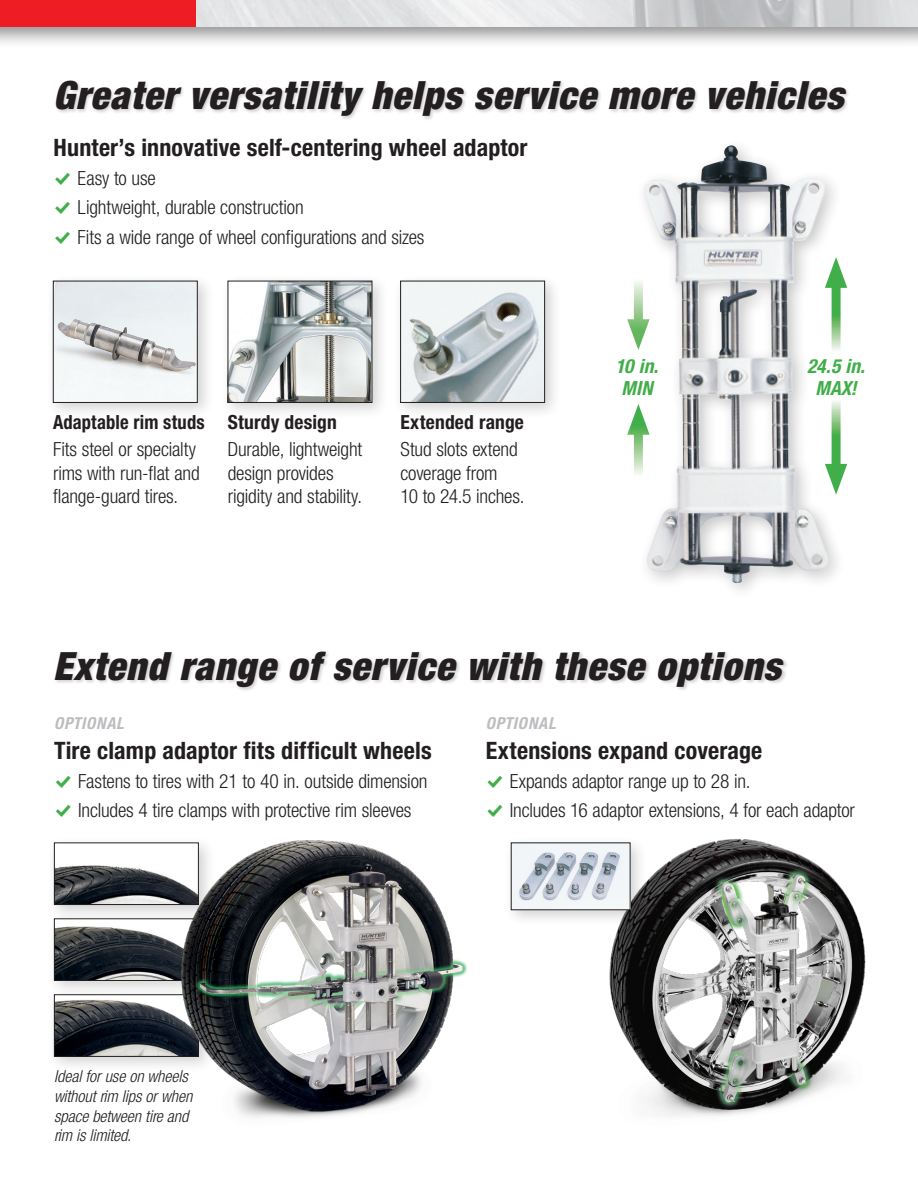
<style>
.page{position:relative;width:918px;height:1188px;background:#fff}
.page>*{position:absolute;margin:0;border:0;box-sizing:border-box;transform-origin:0 0}
.t1{font:italic 900 condensed 39px "Helvetica Neue LT Std";letter-spacing:.025em;color:#231f20}
._3_0_Showcase___Title__16pt{font:700 condensed 24px "Helvetica Neue LT Std";letter-spacing:.005em;color:#231f20}
._4_0_Body___Text__13pt{font:300 condensed 19.5px/23.4px "Helvetica Neue LT Std";letter-spacing:-.01em;color:#231f20}
._3_1_Subheading__13pt{font:700 condensed 19.5px "Helvetica Neue LT Std";letter-spacing:.01em;color:#231f20}
._7_2_Callout__req__Obj_Style{font:italic 700 condensed 19.5px/22.5px "Helvetica Neue LT Std";letter-spacing:.005em;color:#40ae49}
._3_1_Subheading__13pt-2{font:700 condensed 19.5px "Helvetica Neue LT Std";letter-spacing:.01em;color:#231f20;scale:.95 1}
._8_0_Captions{font:italic 300 condensed 16.5px/19.8px "Helvetica Neue LT Std";letter-spacing:-.005em;color:#231f20}
._7_3_Feature_Tag__Gray{font:italic 700 condensed 16.5px "Helvetica Neue LT Std";letter-spacing:.045em;color:#bcbdc0}
.s1{font-family:"Modern Pictograms";font-weight:400;font-stretch:normal;font-size:21px;color:#40ae49}
</style>
<div class="page">
<div style="left:55px;top:79px;width:796px;height:41px;background:#231f20;opacity:.2"></div>
<div style="left:54px;top:650px;width:735px;height:42px;background:#231f20;opacity:.2"></div>
<div style="left:46px;top:274px;width:169px;height:146px;background:#231f20;opacity:.2"></div>
<img style="left:55px;top:283px;width:141px;height:118px">
<div style="left:53px;top:281px;width:145px;height:122px;border:1px solid #231f20"></div>
<div style="left:220px;top:274px;width:170px;height:146px;background:#231f20;opacity:.2"></div>
<img style="left:230px;top:283px;width:140px;height:118px">
<div style="left:228px;top:281px;width:144px;height:122px;border:1px solid #231f20"></div>
<div style="left:393px;top:274px;width:169px;height:146px;background:#231f20;opacity:.2"></div>
<img style="left:402px;top:283px;width:141px;height:118px">
<div style="left:400px;top:281px;width:145px;height:122px;border:1px solid #231f20"></div>
<div style="left:47px;top:835px;width:169px;height:87px;background:#231f20;opacity:.2"></div>
<img style="left:56px;top:844px;width:98px;height:59px">
<div style="left:54px;top:842px;width:145px;height:63px;border:1px solid #231f20"></div>
<div style="left:47px;top:911px;width:169px;height:87px;background:#231f20;opacity:.2"></div>
<img style="left:56px;top:920px;width:98px;height:59px">
<div style="left:54px;top:918px;width:145px;height:63px;border:1px solid #231f20"></div>
<div style="left:47px;top:987px;width:169px;height:87px;background:#231f20;opacity:.2"></div>
<img style="left:56px;top:996px;width:98px;height:59px">
<div style="left:54px;top:994px;width:145px;height:63px;border:1px solid #231f20"></div>
<img style="left:609px;top:839px;width:257px;height:277px">
<img style="left:154px;top:836px;width:313px;height:282px">
<div style="left:504px;top:835px;width:143px;height:92px;background:#231f20;opacity:.2"></div>
<img style="left:513px;top:844px;width:116px;height:64px">
<img style="left:644px;top:145px;width:184px;height:438px">
<svg style="left:832px;top:288px;width:9px;height:176px"></svg>
<svg style="left:825px;top:257px;width:22px;height:31px"></svg>
<svg style="left:825px;top:464px;width:22px;height:31px"></svg>
<svg style="left:634px;top:435px;width:9px;height:39px"></svg>
<svg style="left:627px;top:404px;width:23px;height:31px"></svg>
<svg style="left:634px;top:281px;width:9px;height:38px"></svg>
<svg style="left:627px;top:319px;width:23px;height:31px"></svg>
<div style="left:0;top:0;width:918px;height:49px;background:#231f20;opacity:.5"></div>
<img style="left:196px;top:0;width:721px;height:27px">
<div style="left:0;top:0;width:196px;height:27px;background:#ee1d23"></div>
<svg style="left:917px;top:0;width:1px;height:27px"></svg>
<p class="t1" style="left:53px;top:71px;width:792px">Greater versatility helps service more vehicles</p>
<p class="_3_0_Showcase___Title__16pt" style="left:54px;top:133px;width:476px">Hunter’s innovative self-centering wheel adaptor</p>
<p class="_4_0_Body___Text__13pt" style="left:54px;top:166px;width:104px"><span class="s1">%</span> Easy to use</p>
<p class="_4_0_Body___Text__13pt" style="left:54px;top:196px;width:252px"><span class="s1">%</span> Lightweight, durable construction</p>
<p class="_4_0_Body___Text__13pt" style="left:54px;top:225px;width:372px"><span class="s1">%</span> Fits a wide range of wheel configurations and sizes</p>
<p class="_3_1_Subheading__13pt-2" style="left:53px;top:411px;width:161px">Adaptable rim studs</p>
<p class="_4_0_Body___Text__13pt" style="left:53px;top:438px;width:148px">Fits steel or specialty rims with run-flat and flange-guard tires.</p>
<p class="_3_1_Subheading__13pt" style="left:228px;top:411px;width:111px">Sturdy design</p>
<p class="_4_0_Body___Text__13pt" style="left:228px;top:438px;width:136px">Durable, lightweight design provides rigidity and stability.</p>
<p class="_3_1_Subheading__13pt" style="left:400px;top:411px;width:125px">Extended range</p>
<p class="_4_0_Body___Text__13pt" style="left:400px;top:438px;width:126px">Stud slots extend coverage from<br>10 to 24.5 inches.</p>
<p class="_7_2_Callout__req__Obj_Style" style="left:616px;top:355px;width:44px">10 in.<br>MIN</p>
<p class="_7_2_Callout__req__Obj_Style" style="left:807px;top:355px;width:59px;text-align:center">24.5 in.<br>MAX!</p>
<p class="t1" style="left:53px;top:642px;width:730px">Extend range of service with these options</p>
<p class="_7_3_Feature_Tag__Gray" style="left:54px;top:713px;width:71px">OPTIONAL</p>
<p class="_3_0_Showcase___Title__16pt" style="left:54px;top:736px;width:379px">Tire clamp adaptor fits difficult wheels</p>
<p class="_4_0_Body___Text__13pt" style="left:54px;top:769px;width:375px"><span class="s1">%</span> Fastens to tires with 21 to 40 in. outside dimension</p>
<p class="_4_0_Body___Text__13pt" style="left:54px;top:798px;width:359px"><span class="s1">%</span> Includes 4 tire clamps with protective rim sleeves</p>
<p class="_7_3_Feature_Tag__Gray" style="left:486px;top:713px;width:71px">OPTIONAL</p>
<p class="_3_0_Showcase___Title__16pt" style="left:486px;top:736px;width:278px">Extensions expand coverage</p>
<p class="_4_0_Body___Text__13pt" style="left:486px;top:769px;width:266px"><span class="s1">%</span> Expands adaptor range up to 28 in.</p>
<p class="_4_0_Body___Text__13pt" style="left:486px;top:798px;width:371px"><span class="s1">%</span> Includes 16 adaptor extensions, 4 for each adaptor</p>
<p class="_8_0_Captions" style="left:54px;top:1067px;width:140px">Ideal for use on wheels without rim lips or when space between tire and rim is limited.</p>
</div>
